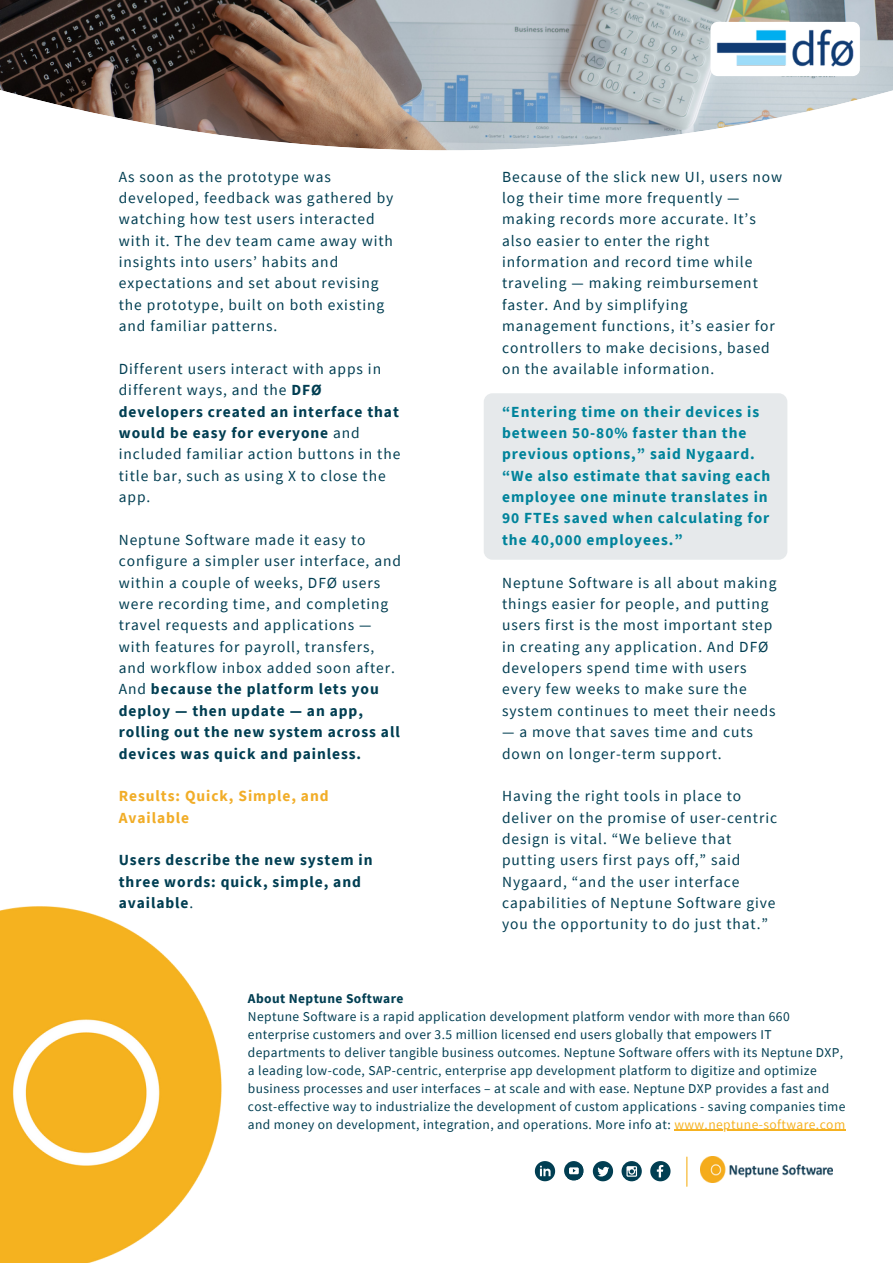
<style>
.page{position:relative;width:893px;height:1264px;background:#fff}
.page>*{position:absolute;margin:0;border:0;box-sizing:border-box;transform-origin:0 0}
.t1{font:15.45px/21.3px "Source Sans Pro";letter-spacing:.06em;color:#013e52}
.t2{font:700 15.45px/21.3px "Source Sans Pro";letter-spacing:.06em;color:#00839b}
.t3{font:700 15.45px/21.3px "Source Sans Pro";letter-spacing:.06em;color:#013e52}
.t4{font:700 15.45px/21.3px "Source Sans Pro";letter-spacing:.06em;color:#f1ad28}
.t5{font:13.5px/18px "Source Sans Pro";letter-spacing:.03em;color:#013e52}
.t6{font:700 13.5px "Source Sans Pro";letter-spacing:.03em;color:#013e52}
.s1{font-weight:700}
.s2{font-weight:400}
.s3{color:#f6b221}
</style>
<div class="page">
<svg style="left:592px;top:1161px;width:21px;height:20px"></svg>
<svg style="left:535px;top:1161px;width:20px;height:20px"></svg>
<svg style="left:621px;top:1161px;width:20px;height:20px"></svg>
<svg style="left:626px;top:1166px;width:11px;height:10px"></svg>
<svg style="left:564px;top:1161px;width:19px;height:19px"></svg>
<svg style="left:567px;top:1163px;width:17px;height:18px"></svg>
<img style="left:0;top:0;width:892px;height:76px">
<svg style="left:0;top:76px;width:892px;height:75px"></svg>
<img style="left:0;top:906px;width:222px;height:356px">
<svg style="left:650px;top:1161px;width:20px;height:20px"></svg>
<img style="left:700px;top:1156px;width:132px;height:26px">
<svg style="left:686px;top:1157px;width:1px;height:29px"></svg>
<div style="left:483px;top:393px;width:304px;height:166px;background:#e6e9eb;border-radius:9px"></div>
<hr style="left:674px;top:1129px;width:171px;height:1px;background:#f6b221">
<div style="left:710px;top:22px;width:149px;height:54px;background:#fff;border-radius:7px"></div>
<img style="left:716px;top:29px;width:138px;height:38px">
<p class="t1" style="left:119px;top:165px;width:276px">As soon as the prototype was developed, feedback was gathered by watching how test users interacted with it. The dev team came away with insights into users’ habits and expectations and set about revising the prototype, built on both existing and familiar patterns.</p>
<p class="t1" style="left:119px;top:358px;width:283px">Different users interact with apps in different ways, and the <span class="s1">DFØ developers created an interface that would be easy for everyone</span> and included familiar action buttons in the title bar, such as using X to close the app.</p>
<p class="t1" style="left:119px;top:528px;width:284px">Neptune Software made it easy to configure a simpler user interface, and within a couple of weeks, DFØ users were recording time, and completing travel requests and applications — with features for payroll, transfers, and workflow inbox added soon after.<br>And <span class="s1">because the platform lets you deploy — then update — an app, rolling out the new system across all devices was quick and painless.</span></p>
<p class="t4" style="left:119px;top:785px;width:211px">Results: Quick, Simple, and<br>Available</p>
<p class="t3" style="left:119px;top:849px;width:255px">Users describe the new system in three words: quick, simple, and available<span class="s2">.</span></p>
<p class="t1" style="left:502px;top:165px;width:282px">Because of the slick new UI, users now log their time more frequently — making records more accurate. It’s also easier to enter the right information and record time while traveling — making reimbursement faster. And by simplifying management functions, it’s easier for controllers to make decisions, based on the available information.</p>
<p class="t2" style="left:502px;top:400px;width:270px">“Entering time on their devices is between 50-80% faster than the previous options,” said Nygaard. “We also estimate that saving each employee one minute translates in<br>90 FTEs saved when calculating for the 40,000 employees.”</p>
<p class="t1" style="left:502px;top:571px;width:276px">Neptune Software is all about making things easier for people, and putting users first is the most important step in creating any application. And DFØ developers spend time with users every few weeks to make sure the system continues to meet their needs</p>
<p class="t1" style="left:502px;top:721px;width:252px">— a move that saves time and cuts down on longer-term support.</p>
<p class="t1" style="left:502px;top:785px;width:276px">Having the right tools in place to deliver on the promise of user-centric design is vital. “We believe that putting users first pays off,” said Nygaard, “and the user interface capabilities of Neptune Software give you the opportunity to do just that.”</p>
<p class="t6" style="left:248px;top:989px;width:157px">About Neptune Software</p>
<p class="t5" style="left:248px;top:1006px;width:599px">Neptune Software is a rapid application development platform vendor with more than 660 enterprise customers and over 3.5 million licensed end users globally that empowers IT departments to deliver tangible business outcomes. Neptune Software offers with its Neptune DXP, a leading low-code, SAP-centric, enterprise app development platform to digitize and optimize business processes and user interfaces – at scale and with ease. Neptune DXP provides a fast and cost-effective way to industrialize the development of custom applications - saving companies time and money on development, integration, and operations. More info at: <span class="s3">www.neptune-software.com</span></p>
</div>
